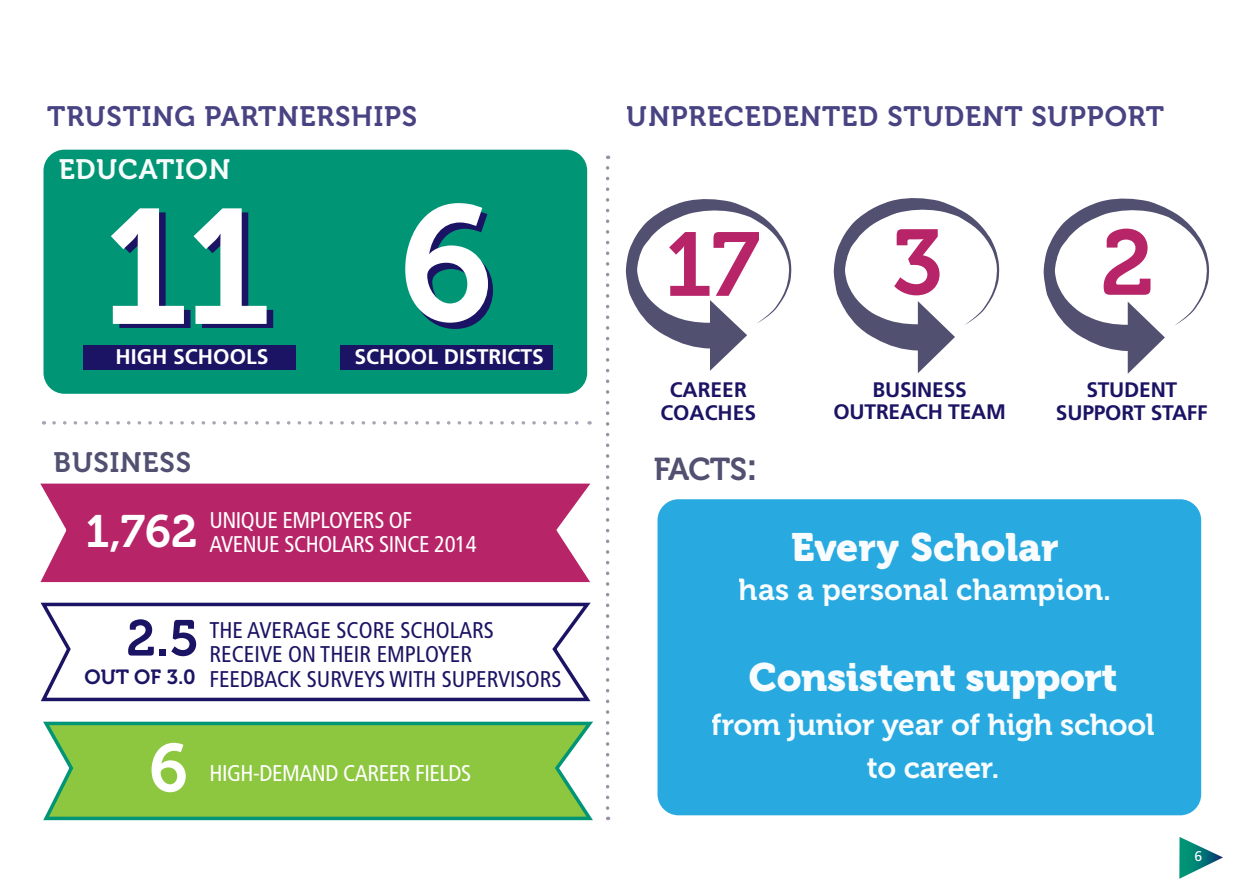
<style>
.page{position:relative;width:1260px;height:882px;background:#fff}
.page>*{position:absolute;margin:0;border:0;box-sizing:border-box;transform-origin:0 0}
.t1{font:91.7px "Museo 700";color:#b72467}
.t2{font:89.95px "Museo 700";color:#b72467}
.t3{font:67.38px "Museo 700";color:#fff}
.t4{font:50.23px "Museo 700";color:#1b1464}
.t5{font:45.15px "Museo 700";color:#fff}
.t6{font:39.2px "Museo 900";letter-spacing:-.01em;color:#fff}
.t7{font:31.5px "Museo 700";letter-spacing:-.03em;color:#515071}
.t8{font:30.28px/43.4px "Museo 700";letter-spacing:-.01em;color:#fff;text-align:center}
.t9{font:28px "Museo 700";letter-spacing:.03em;color:#1b1464}
.t10{font:28px "Museo 700";letter-spacing:.03em;color:#fff}
.t11{font:28px "Museo 700";letter-spacing:.03em;color:#515071}
.t12{font:condensed 22.75px/24.5px "Frutiger LT Std";color:#1b1464}
.t13{font:condensed 22.75px/24.5px "Frutiger LT Std";letter-spacing:-.02em;color:#fff}
.t14{font:700 21.18px "Frutiger LT Std";color:#fff}
.t15{font:700 21px/22.8px "Frutiger LT Std";letter-spacing:-.01em;color:#1b1464;text-align:center}
.t16{font:20.47px "Museo 700";color:#1b1464}
.t17{font:14px "Frutiger LT Std";color:#fff}
.s1{font-size:38.5px}
</style>
<div class="page">
<div style="left:658px;top:499px;width:543px;height:316px;background:#28aae1;border-radius:21px"></div>
<svg style="left:40px;top:483px;width:551px;height:100px;background:#bc3371"></svg>
<svg style="left:40px;top:602px;width:551px;height:100px"></svg>
<div style="left:44px;top:150px;width:543px;height:244px;background:#009575;border-radius:21px"></div>
<svg style="left:43px;top:721px;width:550px;height:100px;background:#88c550"></svg>
<svg style="left:405px;top:203px;width:88px;height:126px"></svg>
<div style="left:340px;top:345px;width:213px;height:25px;background:#1b1464"></div>
<div style="left:83px;top:345px;width:213px;height:25px;background:#1b1464"></div>
<svg style="left:111px;top:208px;width:162px;height:120px"></svg>
<svg style="left:1179px;top:837px;width:44px;height:42px"></svg>
<svg style="left:626px;top:199px;width:165px;height:172px"></svg>
<svg style="left:834px;top:198px;width:165px;height:175px"></svg>
<svg style="left:1044px;top:198px;width:165px;height:176px"></svg>
<svg style="left:54px;top:421px;width:536px;height:4px"></svg>
<svg style="left:606px;top:168px;width:3px;height:652px"></svg>
<p class="t9" style="left:47px;top:101px;width:372px">TRUSTING PARTNERSHIPS</p>
<p class="t9" style="left:627px;top:101px;width:539px">UNPRECEDENTED STUDENT SUPPORT</p>
<p class="t10" style="left:59px;top:154px;width:173px">EDUCATION</p>
<p class="t14" style="left:116px;top:345px;width:154px">HIGH SCHOOLS</p>
<p class="t14" style="left:354px;top:345px;width:191px">SCHOOL DISTRICTS</p>
<p class="t11" style="left:54px;top:447px;width:139px">BUSINESS</p>
<h3 class="t5" style="left:85px;top:507px;width:113px">1,762</h3>
<p class="t13" style="left:209px;top:508px;width:269px">UNIQUE EMPLOYERS OF<br>AVENUE SCHOLARS SINCE 2014</p>
<h3 class="t4" style="left:126px;top:610px;width:74px">2.5</h3>
<p class="t16" style="left:85px;top:665px;width:113px">OUT OF 3.0</p>
<p class="t12" style="left:209px;top:618px;width:354px">THE AVERAGE SCORE SCHOLARS<br>RECEIVE ON THEIR EMPLOYER<br>FEEDBACK SURVEYS WITH SUPERVISORS</p>
<h3 class="t3" style="left:149px;top:731px;width:40px">6</h3>
<p class="t13" style="left:209px;top:761px;width:263px">HIGH-DEMAND CAREER FIELDS</p>
<h2 class="t2" style="left:665px;top:215px;width:97px">17</h2>
<p class="t15" style="left:660px;top:378px;width:97px">CAREER<br>COACHES</p>
<h3 class="t7" style="left:654px;top:452px;width:105px">FACTS<span class="s1">:</span></h3>
<h1 class="t1" style="left:892px;top:212px;width:52px">3</h1>
<h1 class="t1" style="left:1101px;top:212px;width:55px">2</h1>
<p class="t15" style="left:833px;top:378px;width:174px">BUSINESS<br>OUTREACH TEAM</p>
<p class="t15" style="left:1056px;top:378px;width:153px">STUDENT<br>SUPPORT STAFF</p>
<h3 class="t6" style="left:791px;top:525px;width:269px">Every Scholar</h3>
<h3 class="t8" style="left:739px;top:569px;width:374px">has a personal champion.</h3>
<h3 class="t6" style="left:749px;top:655px;width:370px">Consistent support</h3>
<h3 class="t8" style="left:712px;top:703px;width:444px">from junior year of high school to career.</h3>
<p class="t17" style="left:1194px;top:848px;width:9px">6</p>
</div>
